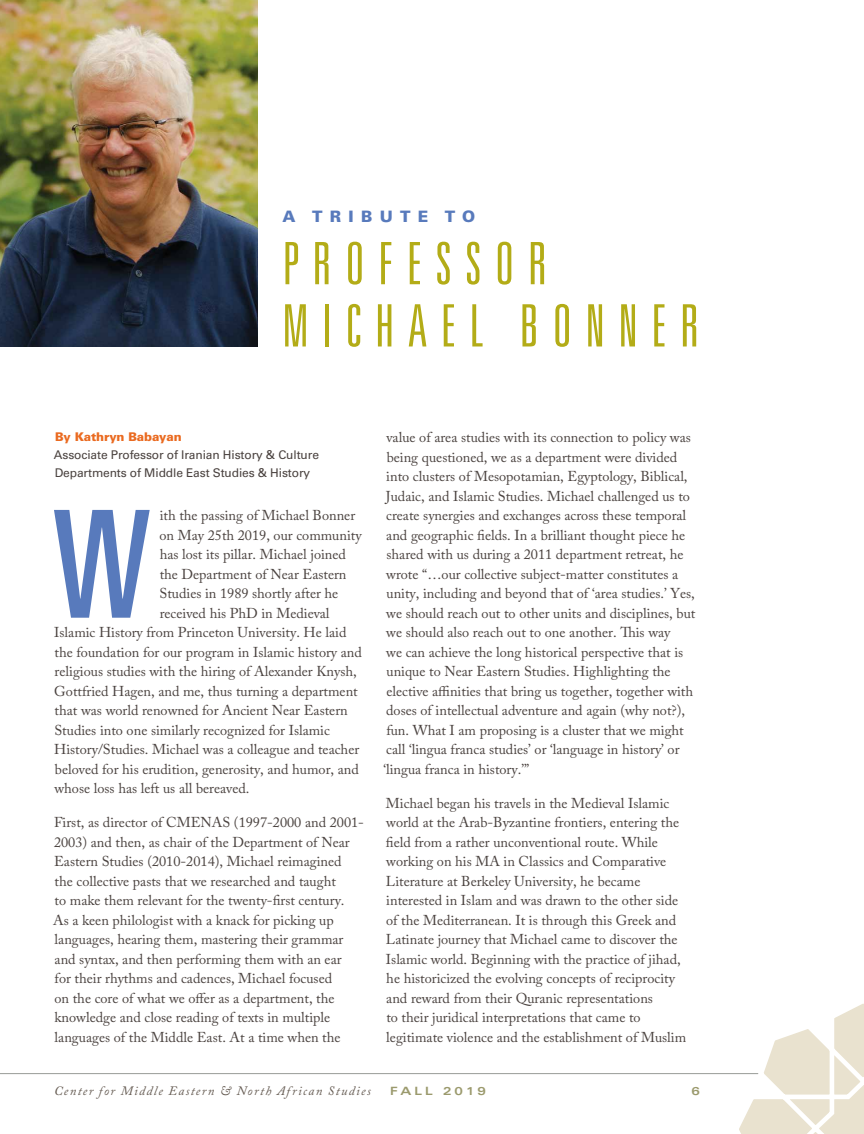
<style>
.page{position:relative;width:864px;height:1134px;background:#fff}
.page>*{position:absolute;margin:0;border:0;box-sizing:border-box;transform-origin:0 0}
.t1{font:ultra-condensed 149.25px "Univers LT Std";color:#587abc}
.t2{font:300 ultra-condensed 58.5px/62.2px "Univers LT Std";letter-spacing:.23em;color:#b3ac17}
.t3{font:900 15.75px "Univers LT Std";letter-spacing:.46em;color:#587abc}
.t4{font:14.25px/19.5px "Adobe Caslon Pro";color:#4a423f}
.t5{font:italic 12.9px "Adobe Caslon Pro";letter-spacing:.105em;color:#655b52}
.t6{font:12px/18px "Univers LT Std";letter-spacing:-.01em;color:#4a423f}
.t7{font:900 12px "Univers LT Std";letter-spacing:-.01em;color:#ea6a20}
.t8{font:700 expanded 11.4px "Univers LT Std";letter-spacing:.27em;color:#9b9a6d}
</style>
<div class="page">
<hr style="left:0;top:1073px;width:864px;height:1px;background:#989c97">
<svg style="left:731px;top:1003px;width:133px;height:131px"></svg>
<img style="left:0;top:0;width:257px;height:346px">
<p class="t3" style="left:283px;top:206px;width:194px">A TRIBUTE TO</p>
<h2 class="t2" style="left:283px;top:232px;width:418px">PROFESSOR<br>MICHAEL BONNER</h2>
<p class="t7" style="left:55px;top:429px;width:128px">By Kathryn Babayan</p>
<p class="t6" style="left:54px;top:446px;width:267px">Associate Professor of Iranian History &amp; Culture<br>Departments of Middle East Studies &amp; History</p>
<h1 class="t1" style="left:52px;top:480px;width:101px">W</h1>
<p class="t4" style="left:160px;top:506px;width:197px">ith the passing of Michael Bonner</p>
<p class="t4" style="left:160px;top:525px;width:204px">on May 25th 2019, our community</p>
<p class="t4" style="left:160px;top:545px;width:188px">has lost its pillar. Michael joined</p>
<p class="t4" style="left:160px;top:564px;width:188px">the Department of Near Eastern</p>
<p class="t4" style="left:160px;top:584px;width:180px">Studies in 1989 shortly after he</p>
<p class="t4" style="left:160px;top:603px;width:171px">received his PhD in Medieval</p>
<p class="t4" style="left:54px;top:622px;width:294px">Islamic History from Princeton University. He laid</p>
<p class="t4" style="left:55px;top:642px;width:309px">the foundation for our program in Islamic history and</p>
<p class="t4" style="left:55px;top:661px;width:304px">religious studies with the hiring of Alexander Knysh,</p>
<p class="t4" style="left:54px;top:681px;width:305px">Gottfried Hagen, and me, thus turning a department</p>
<p class="t4" style="left:55px;top:700px;width:295px">that was world renowned for Ancient Near Eastern</p>
<p class="t4" style="left:54px;top:720px;width:277px">Studies into one similarly recognized for Islamic</p>
<p class="t4" style="left:54px;top:739px;width:307px">History/Studies. Michael was a colleague and teacher</p>
<p class="t4" style="left:55px;top:759px;width:305px">beloved for his erudition, generosity, and humor, and</p>
<p class="t4" style="left:55px;top:778px;width:197px">whose loss has left us all bereaved.</p>
<p class="t4" style="left:53px;top:813px;width:312px">First, as director of CMENAS (1997-2000 and 2001- 2003) and then, as chair of the Department of Near Eastern Studies (2010-2014), Michael reimagined<br>the collective pasts that we researched and taught<br>to make them relevant for the twenty-first century.<br>As a keen philologist with a knack for picking up languages, hearing them, mastering their grammar and syntax, and then performing them with an ear<br>for their rhythms and cadences, Michael focused<br>on the core of what we offer as a department, the knowledge and close reading of texts in multiple languages of the Middle East. At a time when the</p>
<p class="t4" style="left:383px;top:428px;width:314px">value of area studies with its connection to policy was being questioned, we as a department were divided into clusters of Mesopotamian, Egyptology, Biblical, Judaic, and Islamic Studies. Michael challenged us to create synergies and exchanges across these temporal and geographic fields. In a brilliant thought piece he shared with us during a 2011 department retreat, he wrote “…our collective subject-matter constitutes a unity, including and beyond that of ‘area studies.’ Yes, we should reach out to other units and disciplines, but we should also reach out to one another. This way<br>we can achieve the long historical perspective that is unique to Near Eastern Studies. Highlighting the elective affinities that bring us together, together with doses of intellectual adventure and again (why not?), fun. What I am proposing is a cluster that we might call ‘lingua franca studies’ or ‘language in history’ or ‘lingua franca in history.’”</p>
<p class="t4" style="left:386px;top:793px;width:302px">Michael began his travels in the Medieval Islamic world at the Arab-Byzantine frontiers, entering the field from a rather unconventional route. While working on his MA in Classics and Comparative Literature at Berkeley University, he became interested in Islam and was drawn to the other side of the Mediterranean. It is through this Greek and Latinate journey that Michael came to discover the Islamic world. Beginning with the practice of jihad, he historicized the evolving concepts of reciprocity and reward from their Quranic representations<br>to their juridical interpretations that came to legitimate violence and the establishment of Muslim</p>
<p class="t5" style="left:54px;top:1083px;width:318px">Center for Middle Eastern &amp; North African Studies</p>
<p class="t8" style="left:390px;top:1085px;width:97px">FALL 2019</p>
<p class="t8" style="left:691px;top:1085px;width:10px">6</p>
</div>
